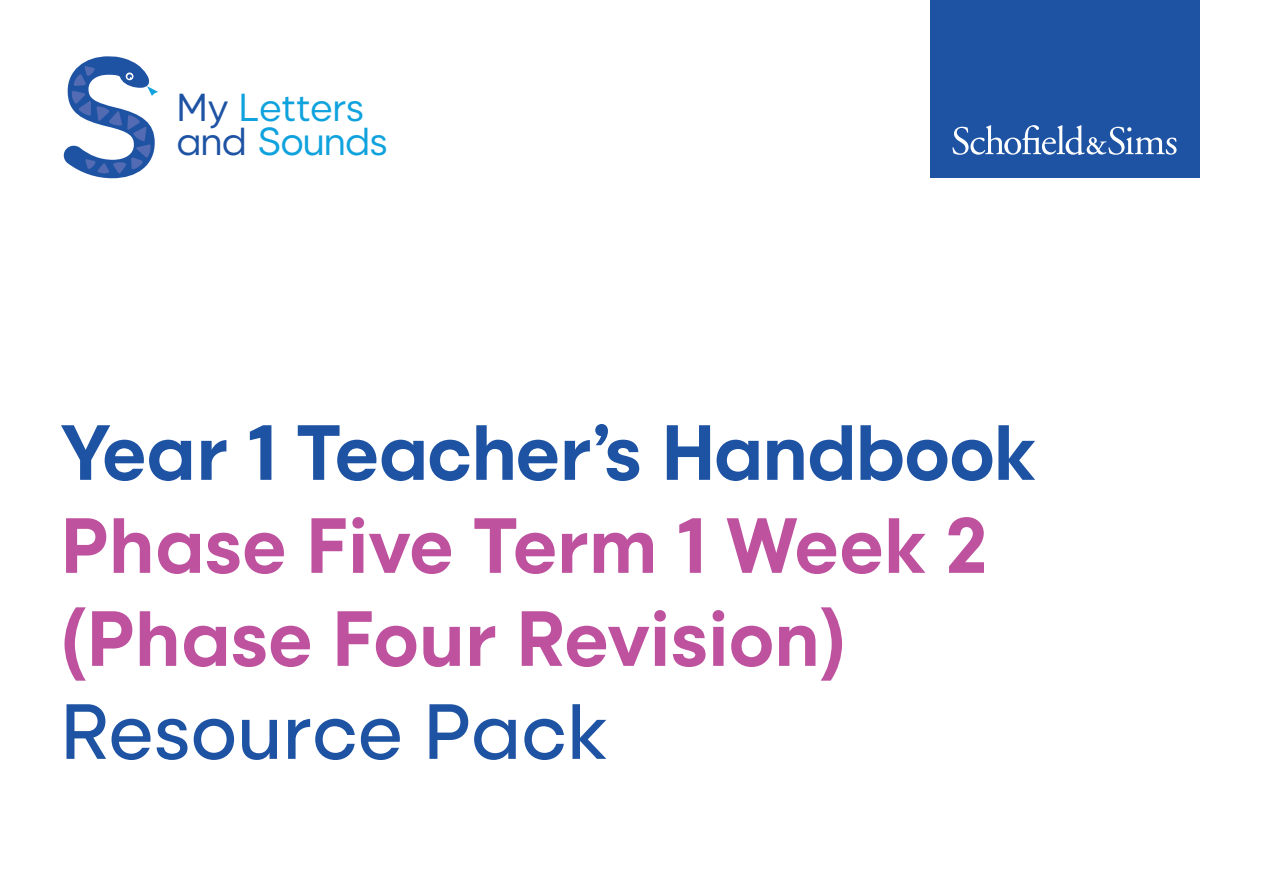
<style>
.page{position:relative;width:1263px;height:893px;background:#fff}
.page>*{position:absolute;margin:0;border:0;box-sizing:border-box;transform-origin:0 0}
.t1{font:700 78px/93px "Izmir";letter-spacing:-.005em;color:#be529f}
.t2{font:500 78px "Izmir";color:#1e53a4}
.t3{font:39px/34.5px "Izmir";letter-spacing:-.02em;color:#0fa2dd}
.s1{color:#1e53a4}
</style>
<div class="page">
<div style="left:930px;top:0;width:269px;height:178px;background:#1e53a4"></div>
<svg style="left:952px;top:125px;width:224px;height:30px"></svg>
<svg style="left:64px;top:56px;width:94px;height:122px"></svg>
<p class="t3" style="left:176px;top:88px;width:213px"><span class="s1">My</span> Letters <span class="s1">and</span> Sounds</p>
<p class="t1" style="left:61px;top:402px;width:977px"><span class="s1">Year 1 Teacher’s Handbook<br></span>Phase Five Term 1 Week 2 (Phase Four Revision)</p>
<p class="t2" style="left:61px;top:675px;width:548px">Resource Pack</p>
</div>
